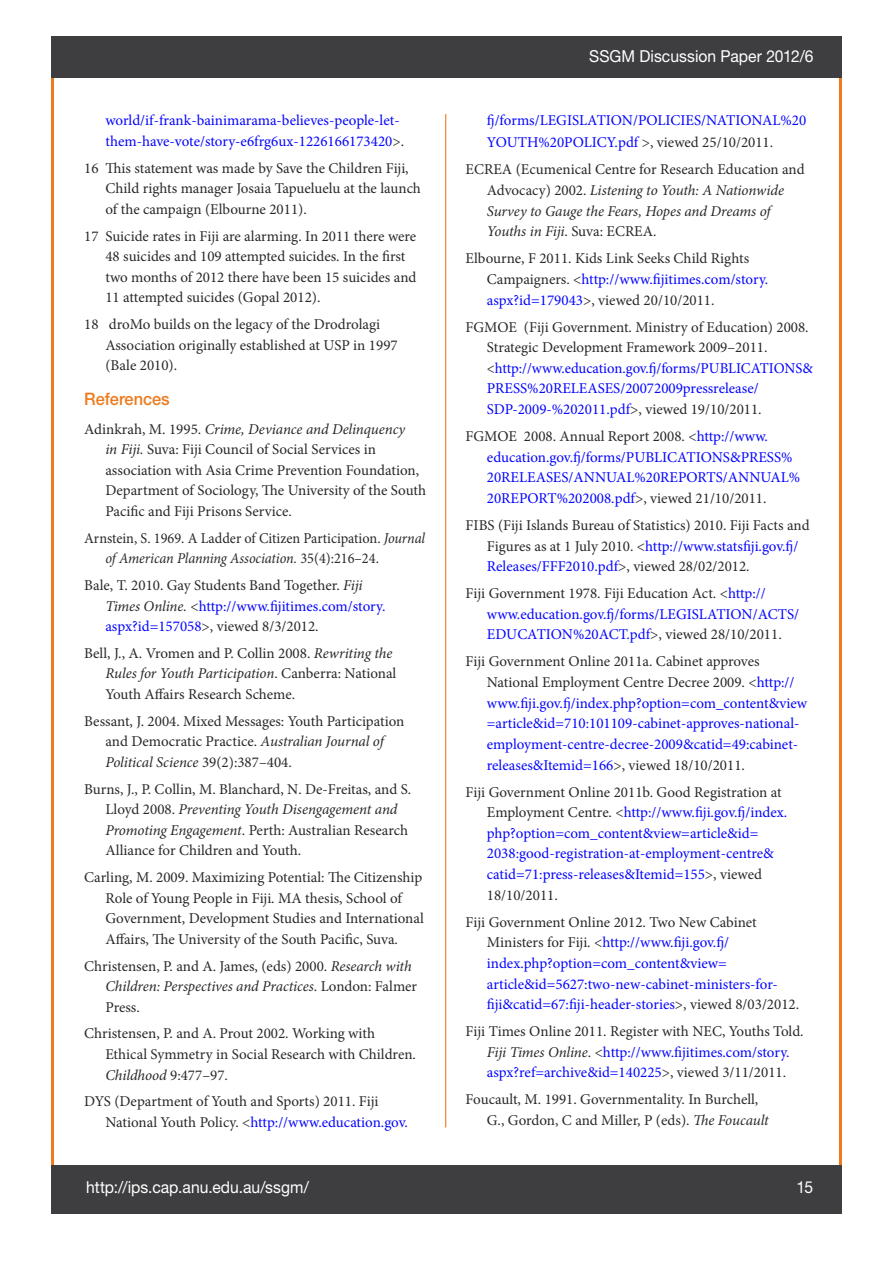
<style>
.page{position:relative;width:893px;height:1263px;background:#fff}
.page>*{position:absolute;margin:0;border:0;box-sizing:border-box;transform-origin:0 0}
.t1{font:500 17.25px "Helvetica Neue LT Std";color:#ed7b1d;scale:.95 1}
.t2{font:16.5px "Helvetica Neue LT Std";color:#fff;scale:.95 1}
.t3{font:15px/20.5px "Minion Pro";color:#282829}
.t4{font:15px/20.7px "Minion Pro";color:#0505ff}
.t5{font:italic 15px/20.7px "Minion Pro";letter-spacing:-.01em;color:#282829}
.t6{font:15px/20.5px "Minion Pro";color:#282829;scale:.95 1}
.s1{color:#282829}
.s2{font-style:italic}
.s3{color:#0505ff}
.s4{font-style:normal}
</style>
<div class="page">
<div style="left:51px;top:1165px;width:790px;height:49px;background:#3e3d40"></div>
<hr style="left:445px;top:114px;width:1px;height:1013px;background:#ed7b1d">
<div style="left:51px;top:36px;width:791px;height:42px;background:#3e3d40"></div>
<p class="t4" style="left:105px;top:110px;width:300px">world/if-frank-bainimarama-believes-people-let&shy;them-have-vote/story-e6frg6ux-1226166173420<span class="s1">&gt;.</span></p>
<p class="t3" style="left:105px;top:158px;width:317px;text-indent:-21px">16 This statement was made by Save the Children Fiji,<br>Child rights manager Josaia Tapueluelu at the launch of the campaign (Elbourne 2011).</p>
<p class="t3" style="left:105px;top:226px;width:312px;text-indent:-21px">17 Suicide rates in Fiji are alarming. In 2011 there were 48 suicides and 109 attempted suicides. In the first two months of 2012 there have been 15 suicides and 11 attempted suicides (Gopal 2012).</p>
<p class="t3" style="left:105px;top:314px;width:294px;text-indent:-21px">18 droMo builds on the legacy of the Drodrolagi<br>Association originally established at USP in 1997 (Bale 2010).</p>
<p class="t1" style="left:84px;top:388px;width:92px">References</p>
<p class="t3" style="left:105px;top:419px;width:322px;text-indent:-21px">Adinkrah, M. 1995. <span class="s2">Crime, Deviance and Delinquency<br>in Fiji.</span> Suva: Fiji Council of Social Services in association with Asia Crime Prevention Foundation, Department of Sociology, The University of the South Pacific and Fiji Prisons Service.</p>
<p class="t6" style="left:105px;top:528px;width:338px;text-indent:-21px">Arnstein, S. 1969. A Ladder of Citizen Participation. <span class="s2">Journal of American Planning Association.</span> 35(4):216–24.</p>
<p class="t3" style="left:105px;top:575px;width:281px;text-indent:-21px">Bale, T. 2010. Gay Students Band Together. <span class="s2">Fiji<br>Times Online.</span> &lt;<span class="s3">http://www.fijitimes.com/story. aspx?id=157058</span>&gt;, viewed 8/3/2012.</p>
<p class="t3" style="left:105px;top:643px;width:292px;text-indent:-21px">Bell, J., A. Vromen and P. Collin 2008. <span class="s2">Rewriting the<br>Rules for Youth Participation</span>. Canberra: National<br>Youth Affairs Research Scheme.</p>
<p class="t3" style="left:105px;top:711px;width:301px;text-indent:-21px">Bessant, J. 2004. Mixed Messages: Youth Participation and Democratic Practice. <span class="s2">Australian Journal of<br>Political Science</span> 39(2):387–404.</p>
<p class="t3" style="left:105px;top:779px;width:307px;text-indent:-21px">Burns, J., P. Collin, M. Blanchard, N. De-Freitas, and S.<br>Lloyd 2008. <span class="s2">Preventing Youth Disengagement and Promoting Engagement</span>. Perth: Australian Research Alliance for Children and Youth.</p>
<p class="t3" style="left:105px;top:867px;width:320px;text-indent:-21px">Carling, M. 2009. Maximizing Potential: The Citizenship Role of Young People in Fiji. MA thesis, School of Government, Development Studies and International Affairs, The University of the South Pacific, Suva.</p>
<p class="t3" style="left:105px;top:955px;width:313px;text-indent:-21px">Christensen, P. and A. James, (eds) 2000. <span class="s2">Research with<br>Children: Perspectives and Practices</span>. London: Falmer<br>Press.</p>
<p class="t3" style="left:105px;top:1023px;width:312px;text-indent:-21px">Christensen, P. and A. Prout 2002. Working with<br>Ethical Symmetry in Social Research with Children.<br><span class="s2">Childhood</span> 9:477–97.</p>
<p class="t3" style="left:105px;top:1091px;width:304px;text-indent:-21px">DYS (Department of Youth and Sports) 2011. Fiji<br>National Youth Policy. &lt;<span class="s3">http://www.education.gov.</span></p>
<p class="t2" style="left:589px;top:47px;width:238px">SSGM Discussion Paper 2012/6</p>
<p class="t4" style="left:487px;top:110px;width:321px;line-height:22px">fj/forms/LEGISLATION/POLICIES/NATIONAL%20<br>YOUTH%20POLICY.pdf <span class="s1">&gt;, viewed 25/10/2011.</span></p>
<p class="t5" style="left:487px;top:159px;width:319px;text-indent:-21px"><span class="s4">ECREA (Ecumenical Centre for Research Education and Advocacy) 2002.</span> Listening to Youth: A Nationwide Survey to Gauge the Fears, Hopes and Dreams of Youths in Fiji<span class="s4">. Suva: ECREA.</span></p>
<p class="t3" style="left:487px;top:248px;width:283px;text-indent:-21px">Elbourne, F 2011. Kids Link Seeks Child Rights<br>Campaigners. &lt;<span class="s3">http://www.fijitimes.com/story. aspx?id=179043</span>&gt;, viewed 20/10/2011.</p>
<p class="t3" style="left:487px;top:317px;width:328px;text-indent:-21px">FGMOE (Fiji Government. Ministry of Education) 2008.<br>Strategic Development Framework 2009–2011. &lt;<span class="s3">http://www.education.gov.fj/forms/PUBLICATIONS&amp; PRESS%20RELEASES/20072009pressrelease/ SDP-2009-%202011.pdf</span>&gt;, viewed 19/10/2011.</p>
<p class="t4" style="left:487px;top:426px;width:315px;text-indent:-21px"><span class="s1">FGMOE 2008. Annual Report 2008. &lt;</span>http://www. education.gov.fj/forms/PUBLICATIONS&amp;PRESS% 20RELEASES/ANNUAL%20REPORTS/ANNUAL% 20REPORT%202008.pdf<span class="s1">&gt;, viewed 21/10/2011.</span></p>
<p class="t3" style="left:487px;top:515px;width:324px;text-indent:-21px">FIBS (Fiji Islands Bureau of Statistics) 2010. Fiji Facts and<br>Figures as at 1 July 2010. &lt;<span class="s3">http://www.statsfiji.gov.fj/<br>Releases/FFF2010.pdf</span>&gt;, viewed 28/02/2012.</p>
<p class="t4" style="left:487px;top:583px;width:314px;text-indent:-21px"><span class="s1">Fiji Government 1978. Fiji Education Act. &lt;</span>http:// www.education.gov.fj/forms/LEGISLATION/ACTS/<br>EDUCATION%20ACT.pdf<span class="s1">&gt;, viewed 28/10/2011.</span></p>
<p class="t4" style="left:487px;top:651px;width:322px;text-indent:-21px"><span class="s1">Fiji Government Online 2011a. Cabinet approves National Employment Centre Decree 2009. &lt;</span>http:// www.fiji.gov.fj/index.php?option=com_content&amp;view =article&amp;id=710:101109-cabinet-approves-national&shy;employment-centre-decree-2009&amp;catid=49:cabinet&shy;releases&amp;Itemid=166<span class="s1">&gt;, viewed 18/10/2011.</span></p>
<p class="t4" style="left:487px;top:781px;width:302px;text-indent:-21px"><span class="s1">Fiji Government Online 2011b. Good Registration at Employment Centre. &lt;</span>http://www.fiji.gov.fj/index. php?option=com_content&amp;view=article&amp;id= 2038:good-registration-at-employment-centre&amp; catid=71:press-releases&amp;Itemid=155<span class="s1">&gt;, viewed 18/10/2011.</span></p>
<p class="t4" style="left:487px;top:912px;width:314px;text-indent:-21px"><span class="s1">Fiji Government Online 2012. Two New Cabinet Ministers for Fiji. &lt;</span>http://www.fiji.gov.fj/ index.php?option=com_content&amp;view= article&amp;id=5627:two-new-cabinet-ministers-for&shy;fiji&amp;catid=67:fiji-header-stories<span class="s1">&gt;, viewed 8/03/2012.</span></p>
<p class="t3" style="left:466px;top:1021px;width:339px;text-align:center">Fiji Times Online 2011. Register with NEC, Youths Told.<br><span class="s2">Fiji Times Online</span>. &lt;<span class="s3">http://www.fijitimes.com/story. aspx?ref=archive&amp;id=140225</span>&gt;, viewed 3/11/2011.</p>
<p class="t3" style="left:487px;top:1089px;width:283px;text-indent:-21px">Foucault, M. 1991. Governmentality. In Burchell,<br>G., Gordon, C and Miller, P (eds). <span class="s2">The Foucault</span></p>
<p class="t2" style="left:86px;top:1177px;width:236px">http://ips.cap.anu.edu.au/ssgm/</p>
<p class="t2" style="left:797px;top:1177px;width:19px">15</p>
</div>
